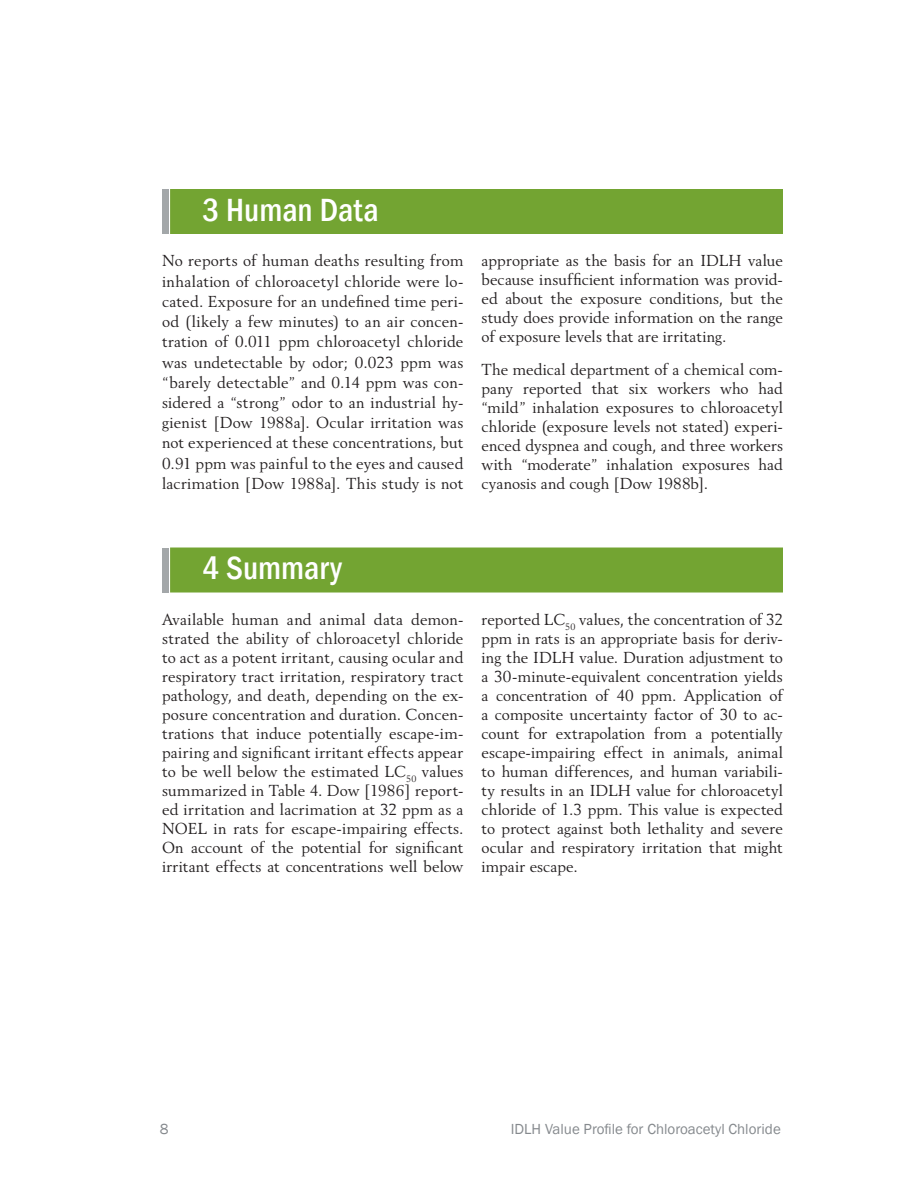
<style>
.page{position:relative;width:918px;height:1188px;background:#fff}
.page>*{position:absolute;margin:0;border:0;box-sizing:border-box;transform-origin:0 0}
.Heading_1{font:500 condensed 33px "Franklin Gothic";color:#fff}
.Body_1{font:15.75px/19px "Revival 565 BT";letter-spacing:.005em;color:#231f20;text-align:justify}
.t1{font:15px "Franklin Gothic";color:#868a8e}
</style>
<div class="page">
<div style="left:170px;top:189px;width:613px;height:45px;background:#73a432"></div>
<div style="left:170px;top:548px;width:613px;height:45px;background:#73a432"></div>
<div style="left:162px;top:189px;width:6px;height:45px;background:#a3a7a9"></div>
<div style="left:162px;top:548px;width:6px;height:45px;background:#a3a7a9"></div>
<p class="Heading_1" style="left:202px;top:188px;width:178px">3 Human Data</p>
<p class="Body_1" style="left:162px;top:251px;width:303px;line-height:20.2px">No reports of human deaths resulting from inhalation of chloroacetyl chloride were lo&shy;cated. Exposure for an undefined time peri&shy;od (likely a few minutes) to an air concen&shy;tration of 0.011 ppm chloroacetyl chloride was undetectable by odor; 0.023 ppm was “barely detectable” and 0.14 ppm was con&shy;sidered a “strong” odor to an industrial hy&shy;gienist [Dow 1988a]. Ocular irritation was not experienced at these concentrations, but 0.91 ppm was painful to the eyes and caused lacrimation [Dow 1988a]. This study is not</p>
<p class="Body_1" style="left:482px;top:251px;width:303px">appropriate as the basis for an IDLH value because insufficient information was provid&shy;ed about the exposure conditions, but the study does provide information on the range of exposure levels that are irritating.</p>
<p class="Body_1" style="left:482px;top:360px;width:303px">The medical department of a chemical com&shy;pany reported that six workers who had “mild” inhalation exposures to chloroacetyl chloride (exposure levels not stated) experi&shy;enced dyspnea and cough, and three workers with “moderate” inhalation exposures had cyanosis and cough [Dow 1988b].</p>
<p class="Heading_1" style="left:202px;top:546px;width:141px">4 Summary</p>
<p class="Body_1" style="left:162px;top:610px;width:303px">Available human and animal data demon&shy;strated the ability of chloroacetyl chloride to act as a potent irritant, causing ocular and respiratory tract irritation, respiratory tract pathology, and death, depending on the ex&shy;posure concentration and duration. Concen&shy;trations that induce potentially escape-im&shy;pairing and significant irritant effects appear to be well below the estimated LC<sub>50</sub> values summarized in Table 4. Dow [1986] report&shy;ed irritation and lacrimation at 32 ppm as a NOEL in rats for escape-impairing effects.<br>On account of the potential for significant irritant effects at concentrations well below</p>
<p class="Body_1" style="left:482px;top:610px;width:303px">reported LC<sub>50</sub> values, the concentration of 32 ppm in rats is an appropriate basis for deriv&shy;ing the IDLH value. Duration adjustment to a 30-minute-equivalent concentration yields a concentration of 40 ppm. Application of a composite uncertainty factor of 30 to ac&shy;count for extrapolation from a potentially escape-impairing effect in animals, animal to human differences, and human variabili&shy;ty results in an IDLH value for chloroacetyl chloride of 1.3 ppm. This value is expected to protect against both lethality and severe ocular and respiratory irritation that might impair escape.</p>
<p class="t1" style="left:160px;top:1120px;width:10px">8</p>
<p class="t1" style="left:511px;top:1120px;width:272px">IDLH Value Profile for Chloroacetyl Chloride</p>
</div>
